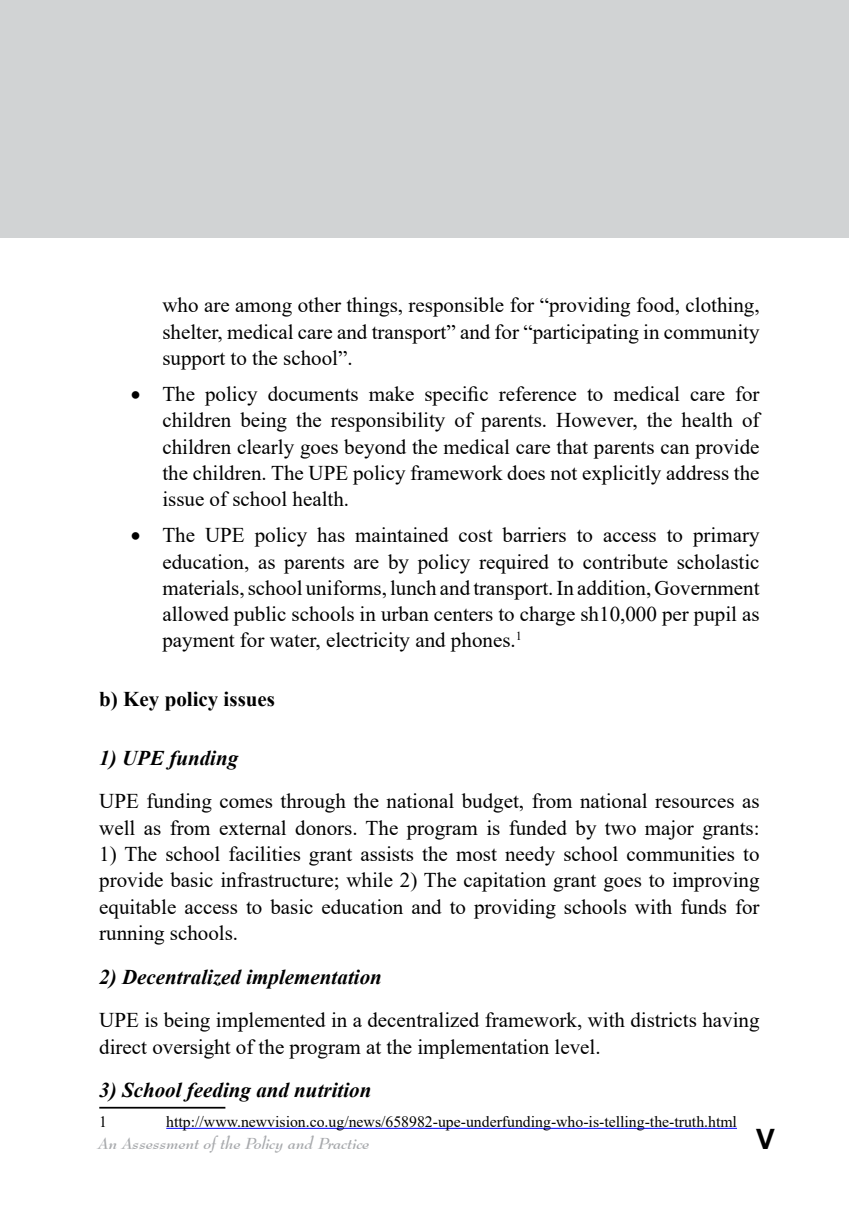
<style>
.page{position:relative;width:849px;height:1211px;background:#fff}
.page>*{position:absolute;margin:0;border:0;box-sizing:border-box;transform-origin:0 0}
.t1{font:700 28px "Arial";color:#000}
.t2{font:21px/26.2px "Times New Roman";color:#000;text-align:justify}
.t3{font:italic 700 21px "Times New Roman";color:#000}
.t4{font:700 21px "Times New Roman";color:#000}
.t5{font:15.75px "Times New Roman";color:#000}
.t6{font:italic 700 15.75px "Bernhard Modern BT";color:#a7a9ac}
</style>
<div class="page">
<hr style="left:99px;top:1106px;width:126px;height:2px;background:#000">
<hr style="left:166px;top:1127px;width:570px;height:1px;background:#00f">
<div style="left:0;top:0;width:848px;height:237px;background:#d1d3d4"></div>
<p class="t2" style="left:162px;top:291px;width:598px">who are among other things, responsible for “providing food, clothing, shelter, medical care and transport” and for “participating in community support to the school”.</p>
<p class="t2" style="left:162px;top:380px;width:598px;text-indent:-32px">• The policy documents make specific reference to medical care for children being the responsibility of parents. However, the health of children clearly goes beyond the medical care that parents can provide the children. The UPE policy framework does not explicitly address the issue of school health.</p>
<p class="t2" style="left:162px;top:521px;width:598px;text-indent:-32px">• The UPE policy has maintained cost barriers to access to primary education, as parents are by policy required to contribute scholastic materials, school uniforms, lunch and transport. In addition, Government allowed public schools in urban centers to charge sh10,000 per pupil as payment for water, electricity and phones.<sup>1</sup></p>
<p class="t4" style="left:99px;top:683px;width:177px">b) Key policy issues</p>
<p class="t3" style="left:99px;top:743px;width:140px">1) UPE funding</p>
<p class="t2" style="left:99px;top:787px;width:661px">UPE funding comes through the national budget, from national resources as well as from external donors. The program is funded by two major grants:</p>
<p class="t2" style="left:99px;top:840px;width:661px">1) The school facilities grant assists the most needy school communities to provide basic infrastructure; while 2) The capitation grant goes to improving equitable access to basic education and to providing schools with funds for running schools.</p>
<p class="t3" style="left:99px;top:961px;width:284px">2) Decentralized implementation</p>
<p class="t2" style="left:99px;top:1006px;width:661px">UPE is being implemented in a decentralized framework, with districts having direct oversight of the program at the implementation level.</p>
<p class="t3" style="left:99px;top:1075px;width:273px">3) School feeding and nutrition</p>
<p class="t5" style="left:99px;top:1110px;width:9px">1</p>
<p class="t5" style="left:166px;top:1110px;width:572px">http://www.newvision.co.ug/news/658982-upe-underfunding-who-is-telling-the-truth.html</p>
<p class="t6" style="left:98px;top:1133px;width:273px">An Assessment of the Policy and Practice</p>
<h1 class="t1" style="left:756px;top:1119px;width:20px">V</h1>
</div>
